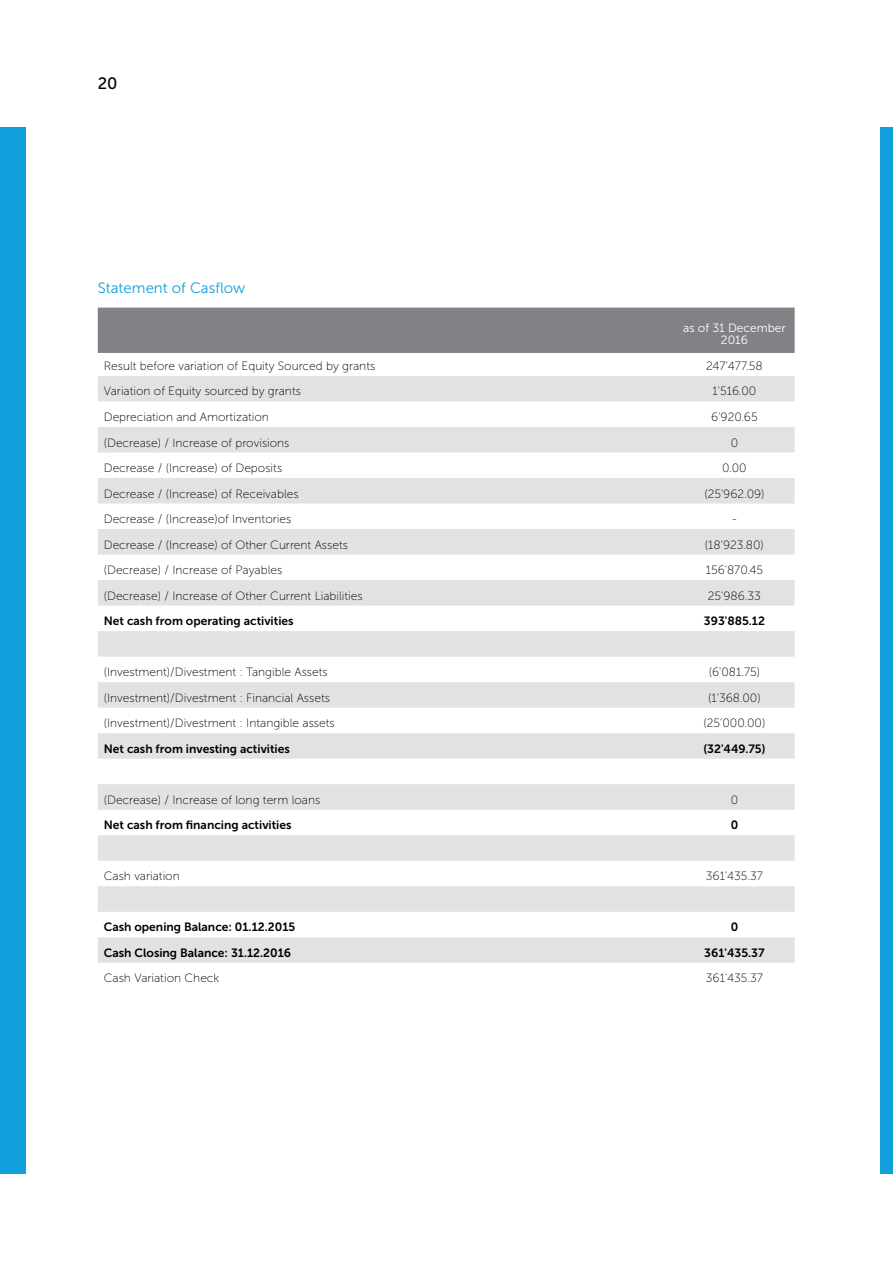
<style>
.page{position:relative;width:893px;height:1263px;background:#fff}
.page>*{position:absolute;margin:0;border:0;box-sizing:border-box;transform-origin:0 0}
.t1{font:16.5px "Museo Sans 500";color:#000}
.t2{font:15px "Museo Sans 300";color:#11a0dc}
.t3{font:12px "Museo Sans 100";color:#000}
.t4{font:12px "Museo Sans 700";color:#000}
.t5{font:12px/12.8px "Museo Sans 300";color:#fff;text-align:center}
</style>
<div class="page">
<div style="left:0;top:128px;width:26px;height:1046px;background:#11a0dc"></div>
<div style="left:880px;top:128px;width:13px;height:1046px;background:#11a0dc"></div>
<div style="left:98px;top:308px;width:697px;height:45px;background:#808285"></div>
<svg style="left:98px;top:376px;width:697px;height:587px;fill:#e4e6e5"></svg>
<h1 class="t1" style="left:98px;top:75px;width:21px">20</h1>
<p class="t2" style="left:98px;top:280px;width:149px">Statement of Casflow</p>
<p class="t5" style="left:683px;top:321px;width:104px">as of 31 December<br>2016</p>
<p class="t3" style="left:104px;top:359px;width:273px">Result before variation of Equity Sourced by grants</p>
<p class="t3" style="left:706px;top:359px;width:58px">247'477.58</p>
<p class="t3" style="left:104px;top:385px;width:199px">Variation of Equity sourced by grants</p>
<p class="t3" style="left:712px;top:385px;width:45px">1'516.00</p>
<p class="t3" style="left:104px;top:410px;width:167px">Depreciation and Amortization</p>
<p class="t3" style="left:711px;top:410px;width:48px">6'920.65</p>
<p class="t3" style="left:104px;top:436px;width:187px">(Decrease) / Increase of provisions</p>
<p class="t3" style="left:731px;top:436px;width:9px">0</p>
<p class="t3" style="left:104px;top:461px;width:180px">Decrease / (Increase) of Deposits</p>
<p class="t3" style="left:722px;top:461px;width:26px">0.00</p>
<p class="t3" style="left:104px;top:487px;width:196px">Decrease / (Increase) of Receivables</p>
<p class="t3" style="left:704px;top:487px;width:62px">(25'962.09)</p>
<p class="t3" style="left:104px;top:513px;width:189px">Decrease / (Increase)of Inventories</p>
<p class="t3" style="left:732px;top:513px;width:6px">-</p>
<p class="t3" style="left:104px;top:538px;width:246px">Decrease / (Increase) of Other Current Assets</p>
<p class="t3" style="left:705px;top:538px;width:60px">(18'923.80)</p>
<p class="t3" style="left:104px;top:564px;width:180px">(Decrease) / Increase of Payables</p>
<p class="t3" style="left:706px;top:564px;width:59px">156'870.45</p>
<p class="t3" style="left:104px;top:589px;width:260px">(Decrease) / Increase of Other Current Liabilities</p>
<p class="t3" style="left:708px;top:589px;width:55px">25'986.33</p>
<p class="t4" style="left:104px;top:614px;width:191px">Net cash from operating activities</p>
<p class="t4" style="left:704px;top:614px;width:63px">393'885.12</p>
<p class="t3" style="left:104px;top:666px;width:226px">(Investment)/Divestment : Tangible Assets</p>
<p class="t3" style="left:709px;top:666px;width:53px">(6'081.75)</p>
<p class="t3" style="left:104px;top:691px;width:228px">(Investment)/Divestment : Financial Assets</p>
<p class="t3" style="left:708px;top:691px;width:54px">(1'368.00)</p>
<p class="t3" style="left:104px;top:717px;width:233px">(Investment)/Divestment : Intangible assets</p>
<p class="t3" style="left:704px;top:717px;width:63px">(25'000.00)</p>
<p class="t4" style="left:104px;top:742px;width:188px">Net cash from investing activities</p>
<p class="t4" style="left:703px;top:742px;width:63px">(32'449.75)</p>
<p class="t3" style="left:104px;top:793px;width:218px">(Decrease) / Increase of long term loans</p>
<p class="t3" style="left:731px;top:793px;width:9px">0</p>
<p class="t4" style="left:104px;top:818px;width:189px">Net cash from financing activities</p>
<p class="t4" style="left:731px;top:818px;width:9px">0</p>
<p class="t3" style="left:104px;top:870px;width:77px">Cash variation</p>
<p class="t3" style="left:706px;top:870px;width:59px">361'435.37</p>
<p class="t4" style="left:104px;top:920px;width:193px">Cash opening Balance: 01.12.2015</p>
<p class="t4" style="left:731px;top:920px;width:9px">0</p>
<p class="t4" style="left:104px;top:946px;width:189px">Cash Closing Balance: 31.12.2016</p>
<p class="t4" style="left:704px;top:946px;width:62px">361'435.37</p>
<p class="t3" style="left:104px;top:972px;width:117px">Cash Variation Check</p>
<p class="t3" style="left:706px;top:972px;width:59px">361'435.37</p>
</div>
